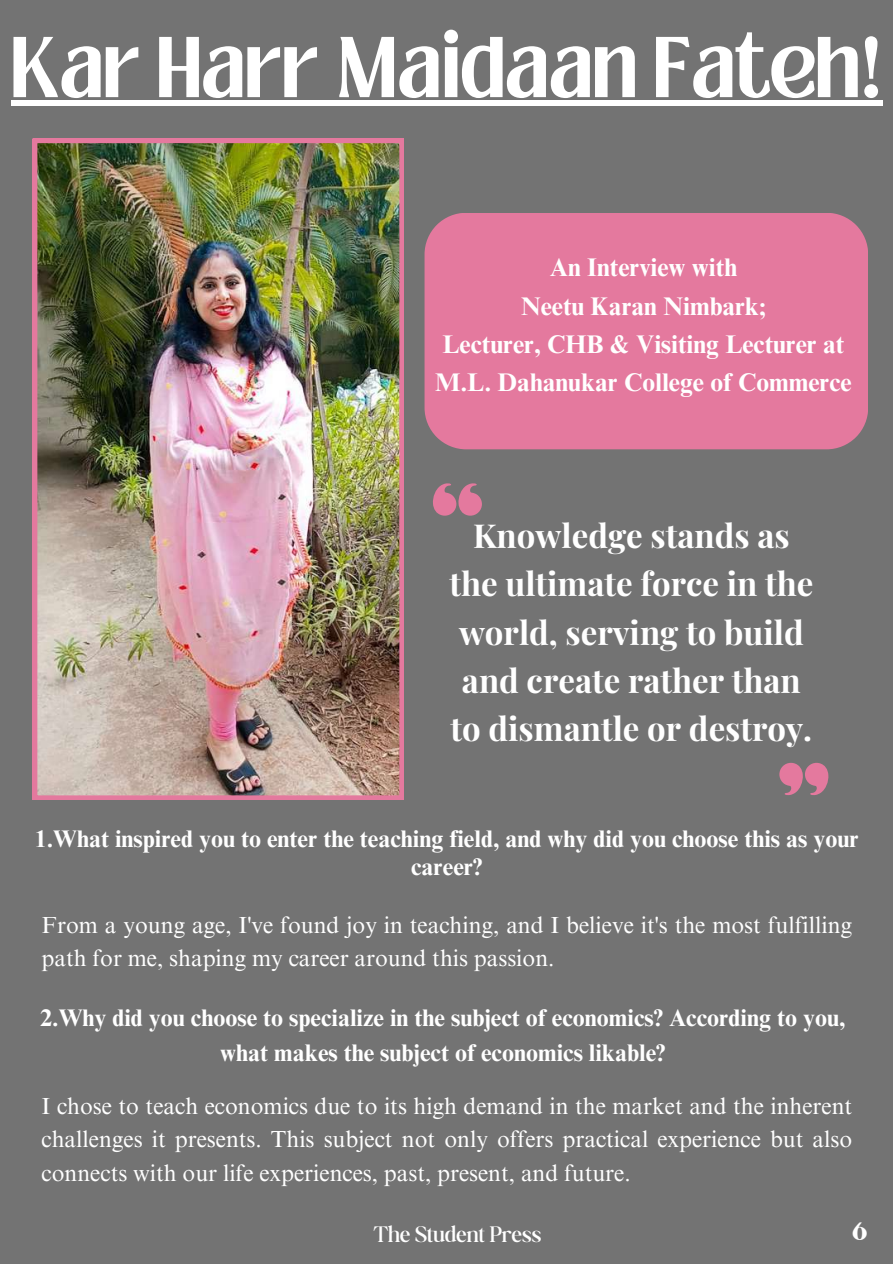
<style>
.page{position:relative;width:893px;height:1264px;background:#fff}
.page>*{position:absolute;margin:0;border:0;box-sizing:border-box;transform-origin:0 0}
.t1{font:700 66px "Loubag";color:#fff}
.t2{font:700 33px/48.3px "Playfair Display";color:#fff;text-align:center}
.t3{font:30px "March";color:#fff}
.t4{font:700 25.5px/38.2px "Times NRMT Pro";color:#fff;text-align:center}
.t5{font:700 24px/28.2px "Times NRMT Pro";color:#fff;text-align:center}
.t6{font:300 24px "Boston Angel";color:#fff}
.t7{font:23.25px/33.8px "Times NRMT Pro";color:#fff}
</style>
<div class="page">
<div style="left:0;top:0;width:892px;height:1263px;background:#737373"></div>
<img style="left:33px;top:139px;width:371px;height:660px">
<svg style="left:433px;top:483px;width:49px;height:32px"></svg>
<svg style="left:779px;top:762px;width:49px;height:33px"></svg>
<div style="left:424px;top:213px;width:444px;height:236px;background:#e4799e"></div>
<div style="left:11px;top:100px;width:871px;height:6px;background:#fff"></div>
<h1 class="t1" style="left:11px;top:15px;width:872px">Kar Harr Maidaan Fateh!</h1>
<p class="t4" style="left:435px;top:252px;width:418px">An Interview with<br>Neetu Karan Nimbark;<br>Lecturer, CHB &amp; Visiting Lecturer at<br>M.L. Dahanukar College of Commerce</p>
<h2 class="t2" style="left:449px;top:510px;width:365px">Knowledge stands as the ultimate force in the world, serving to build and create rather than to dismantle or destroy.</h2>
<p class="t5" style="left:35px;top:827px;width:825px">1.What inspired you to enter the teaching field, and why did you choose this as your career?</p>
<p class="t7" style="left:42px;top:910px;width:811px">From a young age, I've found joy in teaching, and I believe it's the most fulfilling path for me, shaping my career around this passion.</p>
<p class="t5" style="left:40px;top:1003px;width:806px;line-height:34.8px">2.Why did you choose to specialize in the subject of economics? According to you, what makes the subject of economics likable?</p>
<p class="t7" style="left:42px;top:1091px;width:812px;text-align:justify">I chose to teach economics due to its high demand in the market and the inherent challenges it presents. This subject not only offers practical experience but also connects with our life experiences, past, present, and future.</p>
<p class="t6" style="left:373px;top:1220px;width:169px">The Student Press</p>
<p class="t3" style="left:852px;top:1216px;width:16px">6</p>
</div>
